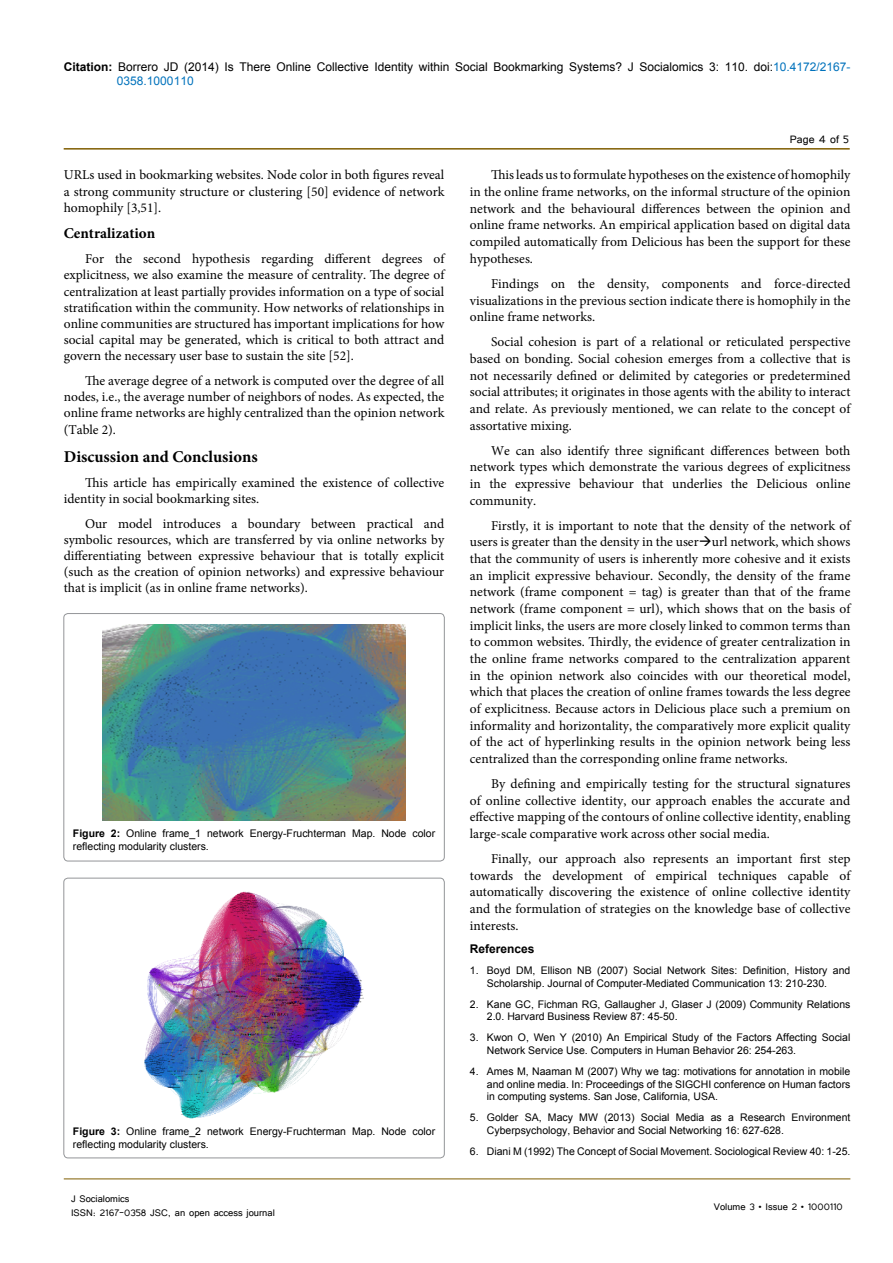
<style>
.page{position:relative;width:893px;height:1263px;background:#fff}
.page>*{position:absolute;margin:0;border:0;box-sizing:border-box;transform-origin:0 0}
.t1{font:700 16.5px "Minion Pro";color:#000}
.t2{font:700 15px "Minion Pro";color:#000}
.t3{font:13.5px/16.6px "Minion Pro";color:#000;text-align:justify}
.t4{font:13.5px "Tunga";color:#000}
.t5{font:12px/14.4px "Arial";color:#000}
.t6{font:12px/14.4px "Tunga";color:#000}
.t7{font:700 12px "Arial";color:#000}
.t8{font:10.5px/12.6px "Arial";color:#000}
.s1{font-weight:700}
.s2{color:#0072bc}
</style>
<div class="page">
<hr style="left:64px;top:148px;width:786px;height:2px;background:#7f5d00">
<hr style="left:64px;top:1179px;width:786px;height:1px;background:#7f5d00">
<div style="left:64px;top:613px;width:380px;height:248px;border:1px solid #939598;border-radius:4px"></div>
<img style="left:102px;top:625px;width:304px;height:196px">
<div style="left:64px;top:878px;width:380px;height:280px;border:1px solid #939598;border-radius:4px"></div>
<img style="left:144px;top:891px;width:220px;height:228px">
<p class="t5" style="left:117px;top:60px;width:735px;text-indent:-53px"><span class="s1">Citation:</span> Borrero JD (2014) Is There Online Collective Identity within Social Bookmarking Systems? J Socialomics 3: 110. doi:<span class="s2">10.4172/2167-<br>0358.1000110</span></p>
<p class="t3" style="left:64px;top:167px;width:382px;line-height:16.2px">URLs used in bookmarking websites. Node color in both figures reveal a strong community structure or clustering [50] evidence of network homophily [3,51].</p>
<p class="t2" style="left:64px;top:223px;width:93px">Centralization</p>
<p class="t3" style="left:64px;top:251px;width:382px;line-height:16.2px;text-indent:21px">For the second hypothesis regarding different degrees of explicitness, we also examine the measure of centrality. The degree of centralization at least partially provides information on a type of social stratification within the community. How networks of relationships in online communities are structured has important implications for how social capital may be generated, which is critical to both attract and govern the necessary user base to sustain the site [52].</p>
<p class="t3" style="left:64px;top:373px;width:382px;line-height:16.2px;text-indent:21px">The average degree of a network is computed over the degree of all nodes, i.e., the average number of neighbors of nodes. As expected, the online frame networks are highly centralized than the opinion network (Table 2).</p>
<p class="t1" style="left:64px;top:445px;width:195px">Discussion and Conclusions</p>
<p class="t3" style="left:64px;top:474px;width:382px;line-height:16.2px;text-indent:21px">This article has empirically examined the existence of collective identity in social bookmarking sites.</p>
<p class="t3" style="left:64px;top:515px;width:382px;line-height:16.2px;text-indent:21px">Our model introduces a boundary between practical and symbolic resources, which are transferred by via online networks by differentiating between expressive behaviour that is totally explicit (such as the creation of opinion networks) and expressive behaviour that is implicit (as in online frame networks).</p>
<p class="t8" style="left:73px;top:827px;width:364px"><span class="s1">Figure 2:</span> Online frame_1 network Energy-Fruchterman Map. Node color reflecting modularity clusters.</p>
<p class="t8" style="left:73px;top:1125px;width:364px"><span class="s1">Figure 3:</span> Online frame_2 network Energy-Fruchterman Map. Node color reflecting modularity clusters.</p>
<p class="t6" style="left:71px;top:1190px;width:205px">J Socialomics<br>ISSN: 2167-0358 JSC, an open access journal</p>
<p class="t4" style="left:790px;top:131px;width:61px">Page 4 of 5</p>
<p class="t3" style="left:470px;top:167px;width:382px;text-indent:21px">This leads us to formulate hypotheses on the existence of homophily in the online frame networks, on the informal structure of the opinion network and the behavioural differences between the opinion and online frame networks. An empirical application based on digital data compiled automatically from Delicious has been the support for these hypotheses.</p>
<p class="t3" style="left:470px;top:275px;width:382px;text-indent:21px">Findings on the density, components and force-directed visualizations in the previous section indicate there is homophily in the online frame networks.</p>
<p class="t3" style="left:470px;top:334px;width:382px;text-indent:21px">Social cohesion is part of a relational or reticulated perspective based on bonding. Social cohesion emerges from a collective that is not necessarily defined or delimited by categories or predetermined social attributes; it originates in those agents with the ability to interact and relate. As previously mentioned, we can relate to the concept of assortative mixing.</p>
<p class="t3" style="left:470px;top:442px;width:382px;text-indent:21px">We can also identify three significant differences between both network types which demonstrate the various degrees of explicitness in the expressive behaviour that underlies the Delicious online community.</p>
<p class="t3" style="left:470px;top:517px;width:382px;text-indent:21px">Firstly, it is important to note that the density of the network of users is greater than the density in the user→url network, which shows that the community of users is inherently more cohesive and it exists an implicit expressive behaviour. Secondly, the density of the frame network (frame component = tag) is greater than that of the frame network (frame component = url), which shows that on the basis of implicit links, the users are more closely linked to common terms than to common websites. Thirdly, the evidence of greater centralization in the online frame networks compared to the centralization apparent in the opinion network also coincides with our theoretical model, which that places the creation of online frames towards the less degree of explicitness. Because actors in Delicious place such a premium on informality and horizontality, the comparatively more explicit quality of the act of hyperlinking results in the opinion network being less centralized than the corresponding online frame networks.</p>
<p class="t3" style="left:470px;top:775px;width:382px;text-indent:21px">By defining and empirically testing for the structural signatures of online collective identity, our approach enables the accurate and effective mapping of the contours of online collective identity, enabling large-scale comparative work across other social media.</p>
<p class="t3" style="left:470px;top:850px;width:382px;text-indent:21px">Finally, our approach also represents an important first step towards the development of empirical techniques capable of automatically discovering the existence of online collective identity and the formulation of strategies on the knowledge base of collective interests.</p>
<p class="t7" style="left:470px;top:940px;width:66px">References</p>
<p class="t8" style="left:470px;top:964px;width:382px;text-align:center">1. Boyd DM, Ellison NB (2007) Social Network Sites: Definition, History and<br>Scholarship. Journal of Computer-Mediated Communication 13: 210-230.</p>
<p class="t8" style="left:487px;top:998px;width:365px;text-indent:-17px">2. Kane GC, Fichman RG, Gallaugher J, Glaser J (2009) Community Relations<br>2.0. Harvard Business Review 87: 45-50.</p>
<p class="t8" style="left:487px;top:1031px;width:365px;text-indent:-17px">3. Kwon O, Wen Y (2010) An Empirical Study of the Factors Affecting Social<br>Network Service Use. Computers in Human Behavior 26: 254-263.</p>
<p class="t8" style="left:487px;top:1065px;width:365px;text-align:justify;text-indent:-17px">4. Ames M, Naaman M (2007) Why we tag: motivations for annotation in mobile and online media. In: Proceedings of the SIGCHI conference on Human factors in computing systems. San Jose, California, USA.</p>
<p class="t8" style="left:487px;top:1111px;width:365px;text-indent:-17px">5. Golder SA, Macy MW (2013) Social Media as a Research Environment<br>Cyberpsychology, Behavior and Social Networking 16: 627-628.</p>
<p class="t8" style="left:470px;top:1145px;width:382px">6. Diani M (1992) The Concept of Social Movement. Sociological Review 40: 1-25.</p>
<p class="t6" style="left:714px;top:1199px;width:131px">Volume 3 • Issue 2 • 1000110</p>
</div>
